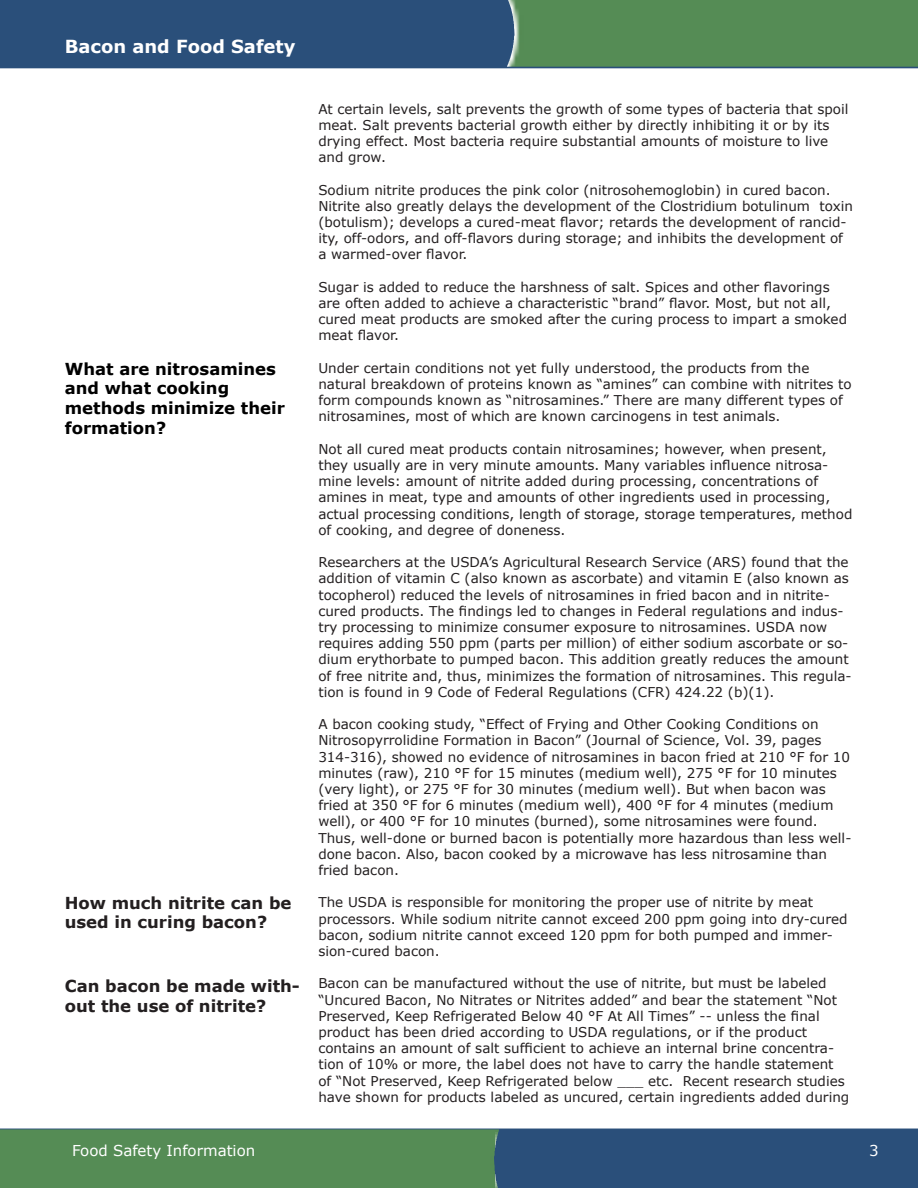
<style>
.page{position:relative;width:918px;height:1188px;background:#fff}
.page>*{position:absolute;margin:0;border:0;box-sizing:border-box;transform-origin:0 0}
.t1{font:700 18px "Verdana";color:#fff}
.t2{font:700 16.5px/19.8px "Verdana";color:#231f20}
.Plain_Text{font:700 16.5px/19.8px "Verdana";color:#000}
.t3{font:15px "Verdana";color:#fff}
.t4{font:13.5px/16.2px "Verdana";color:#231f20}
</style>
<div class="page">
<div style="left:499px;top:1129px;width:419px;height:59px;background:#2a4f7a"></div>
<div style="left:0;top:1129px;width:499px;height:59px;background:#558c55"></div>
<div style="left:0;top:0;width:918px;height:68px;background:#2a4f7a"></div>
<div style="left:507px;top:0;width:411px;height:67px;background:#558c55"></div>
<p class="t1" style="left:65px;top:35px;width:232px">Bacon and Food Safety</p>
<p class="Plain_Text" style="left:65px;top:358px;width:222px">What are nitrosamines and what cooking methods minimize their formation?</p>
<p class="t2" style="left:65px;top:892px;width:228px">How much nitrite can be used in curing bacon?</p>
<p class="t2" style="left:65px;top:975px;width:237px">Can bacon be made with&shy;out the use of nitrite?</p>
<p class="t4" style="left:318px;top:100px;width:532px">At certain levels, salt prevents the growth of some types of bacteria that spoil meat. Salt prevents bacterial growth either by directly inhibiting it or by its drying effect. Most bacteria require substantial amounts of moisture to live and grow.</p>
<p class="t4" style="left:318px;top:181px;width:536px">Sodium nitrite produces the pink color (nitrosohemoglobin) in cured bacon.<br>Nitrite also greatly delays the development of the Clostridium botulinum toxin (botulism); develops a cured-meat flavor; retards the development of rancid&shy;ity, off-odors, and off-flavors during storage; and inhibits the development of a warmed-over flavor.</p>
<p class="t4" style="left:318px;top:278px;width:530px">Sugar is added to reduce the harshness of salt. Spices and other flavorings are often added to achieve a characteristic “brand” flavor. Most, but not all, cured meat products are smoked after the curing process to impart a smoked meat flavor.</p>
<p class="t4" style="left:318px;top:359px;width:535px">Under certain conditions not yet fully understood, the products from the natural breakdown of proteins known as “amines” can combine with nitrites to form compounds known as “nitrosamines.” There are many different types of nitrosamines, most of which are known carcinogens in test animals.</p>
<p class="t4" style="left:318px;top:440px;width:536px">Not all cured meat products contain nitrosamines; however, when present, they usually are in very minute amounts. Many variables influence nitrosa&shy;mine levels: amount of nitrite added during processing, concentrations of amines in meat, type and amounts of other ingredients used in processing, actual processing conditions, length of storage, storage temperatures, method of cooking, and degree of doneness.</p>
<p class="t4" style="left:318px;top:554px;width:535px">Researchers at the USDA’s Agricultural Research Service (ARS) found that the addition of vitamin C (also known as ascorbate) and vitamin E (also known as tocopherol) reduced the levels of nitrosamines in fried bacon and in nitrite&shy;cured products. The findings led to changes in Federal regulations and indus&shy;try processing to minimize consumer exposure to nitrosamines. USDA now requires adding 550 ppm (parts per million) of either sodium ascorbate or so&shy;dium erythorbate to pumped bacon. This addition greatly reduces the amount of free nitrite and, thus, minimizes the formation of nitrosamines. This regula&shy;tion is found in 9 Code of Federal Regulations (CFR) 424.22 (b)(1).</p>
<p class="t4" style="left:318px;top:716px;width:535px">A bacon cooking study, “Effect of Frying and Other Cooking Conditions on Nitrosopyrrolidine Formation in Bacon” (Journal of Science, Vol. 39, pages 314-316), showed no evidence of nitrosamines in bacon fried at 210 °F for 10 minutes (raw), 210 °F for 15 minutes (medium well), 275 °F for 10 minutes (very light), or 275 °F for 30 minutes (medium well). But when bacon was fried at 350 °F for 6 minutes (medium well), 400 °F for 4 minutes (medium well), or 400 °F for 10 minutes (burned), some nitrosamines were found.<br>Thus, well-done or burned bacon is potentially more hazardous than less well&shy;done bacon. Also, bacon cooked by a microwave has less nitrosamine than fried bacon.</p>
<p class="t4" style="left:318px;top:894px;width:531px">The USDA is responsible for monitoring the proper use of nitrite by meat processors. While sodium nitrite cannot exceed 200 ppm going into dry-cured bacon, sodium nitrite cannot exceed 120 ppm for both pumped and immer&shy;sion-cured bacon.</p>
<p class="t4" style="left:318px;top:975px;width:532px">Bacon can be manufactured without the use of nitrite, but must be labeled “Uncured Bacon, No Nitrates or Nitrites added” and bear the statement “Not Preserved, Keep Refrigerated Below 40 °F At All Times” -- unless the final product has been dried according to USDA regulations, or if the product contains an amount of salt sufficient to achieve an internal brine concentra&shy;tion of 10% or more, the label does not have to carry the handle statement of “Not Preserved, Keep Refrigerated below ___ etc. Recent research studies have shown for products labeled as uncured, certain ingredients added during</p>
<p class="t3" style="left:72px;top:1141px;width:185px">Food Safety Information</p>
<p class="t3" style="left:869px;top:1141px;width:11px">3</p>
</div>
